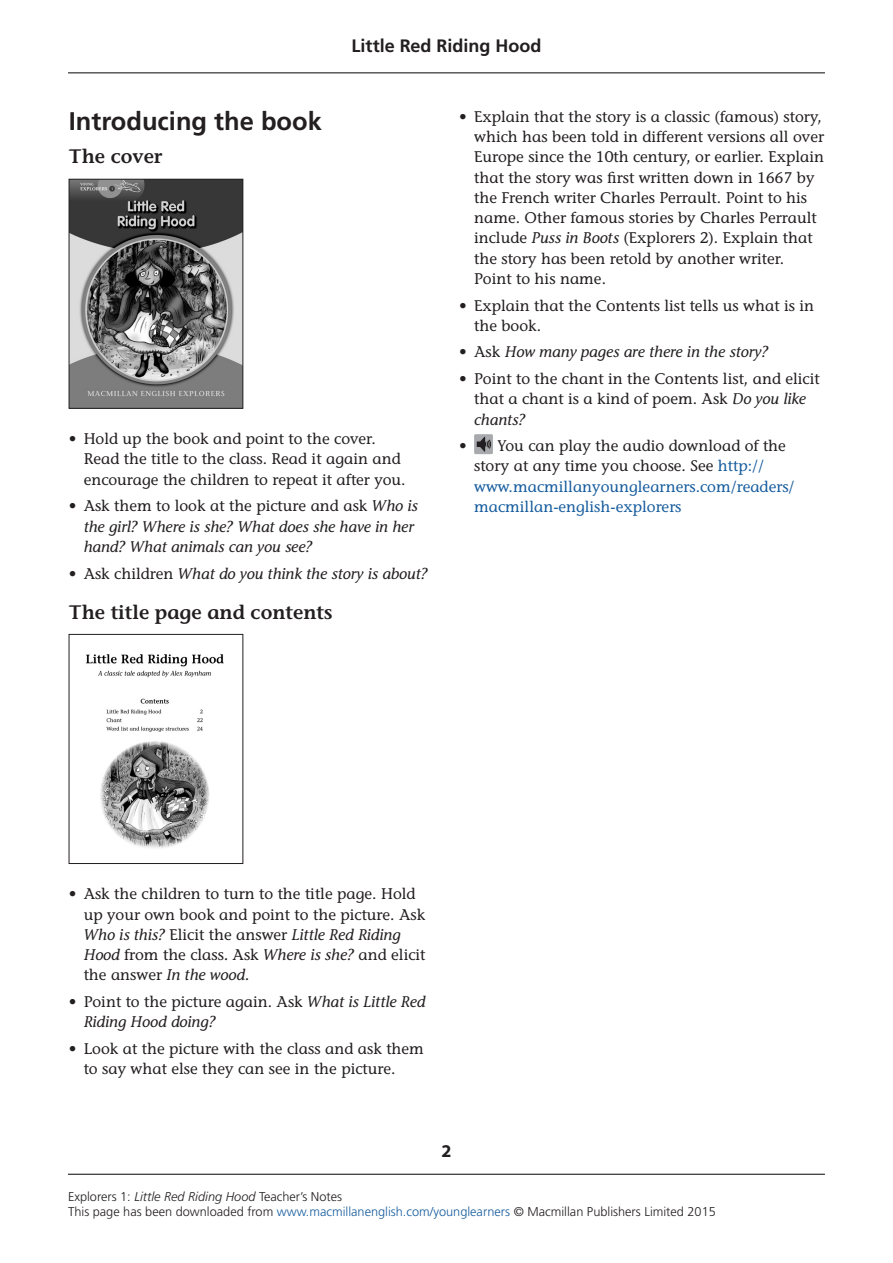
<style>
.page{position:relative;width:893px;height:1263px;background:#fff}
.page>*{position:absolute;margin:0;border:0;box-sizing:border-box;transform-origin:0 0}
.C_Head{font:700 25.5px "Frutiger LT Std";color:#231f20}
.D_Head{font:600 19.5px "Stone Informal Std";color:#231f20}
.Running_head{font:700 18px "Frutiger LT Std";color:#231f20}
.Folio{font:700 18px "Myriad Pro";color:#231f20}
._2_Text__bullet{font:500 15.3px/20.2px "Stone Informal Std";color:#231f20}
._2_Text__bullet-2{font:italic 500 15.3px/20.2px "Stone Informal Std";color:#231f20}
._2_Text__bullet-3{font:500 15.3px/20.2px "Stone Informal Std";color:#175d9e}
.Running_foot{font:300 12.75px "Frutiger LT Std";color:#231f20}
.s1{font-style:normal}
.s2{font-style:italic}
.s3{color:#231f20}
.s4{color:#175d9e}
</style>
<div class="page">
<hr style="left:68px;top:72px;width:757px;height:1px;background:#231f20">
<hr style="left:68px;top:1174px;width:757px;height:1px;background:#231f20">
<img style="left:71px;top:181px;width:170px;height:226px">
<div style="left:69px;top:179px;width:174px;height:230px;border:1px solid #231f20"></div>
<img style="left:86px;top:654px;width:138px;height:194px">
<div style="left:69px;top:634px;width:174px;height:230px;border:1px solid #231f20"></div>
<div style="left:474px;top:434px;width:19px;height:20px;background:#a8a9ad"></div>
<svg style="left:477px;top:437px;width:14px;height:15px"></svg>
<p class="Running_head" style="left:352px;top:35px;width:191px">Little Red Riding Hood</p>
<p class="C_Head" style="left:69px;top:106px;width:255px">Introducing the book</p>
<p class="D_Head" style="left:69px;top:145px;width:95px">The cover</p>
<p class="_2_Text__bullet" style="left:84px;top:429px;width:324px;text-indent:-15px">• Hold up the book and point to the cover.<br>Read the title to the class. Read it again and encourage the children to repeat it after you.</p>
<p class="_2_Text__bullet-2" style="left:84px;top:496px;width:336px;text-indent:-15px"><span class="s1">• Ask them to look at the picture and ask</span> Who is the girl? Where is she? What does she have in her hand? What animals can you see?</p>
<p class="_2_Text__bullet-2" style="left:69px;top:563px;width:361px"><span class="s1">• Ask children</span> What do you think the story is about?</p>
<p class="D_Head" style="left:69px;top:600px;width:265px">The title page and contents</p>
<p class="_2_Text__bullet" style="left:474px;top:106px;width:352px;text-indent:-15px">• Explain that the story is a classic (famous) story, which has been told in different versions all over Europe since the 10th century, or earlier. Explain that the story was first written down in 1667 by the French writer Charles Perrault. Point to his name. Other famous stories by Charles Perrault include <span class="s2">Puss in Boots</span> (Explorers 2). Explain that the story has been retold by another writer.<br>Point to his name.</p>
<p class="_2_Text__bullet" style="left:474px;top:295px;width:341px;text-indent:-15px">• Explain that the Contents list tells us what is in the book.</p>
<p class="_2_Text__bullet-2" style="left:459px;top:342px;width:311px"><span class="s1">• Ask</span> How many pages are there in the story?</p>
<p class="_2_Text__bullet" style="left:474px;top:369px;width:347px;text-indent:-15px">• Point to the chant in the Contents list, and elicit that a chant is a kind of poem. Ask <span class="s2">Do you like chants?</span></p>
<p class="_2_Text__bullet-3" style="left:474px;top:436px;width:322px;text-indent:-15px"><span class="s3">• You can play the audio download of the story at any time you choose. See</span> http:// www.macmillanyounglearners.com/readers/ macmillan-english-explorers</p>
<p class="_2_Text__bullet" style="left:84px;top:884px;width:343px;text-indent:-15px">• Ask the children to turn to the title page. Hold up your own book and point to the picture. Ask <span class="s2">Who is this?</span> Elicit the answer <span class="s2">Little Red Riding Hood</span> from the class<span class="s2">.</span> Ask <span class="s2">Where is she?</span> and elicit the answer <span class="s2">In the wood.</span></p>
<p class="_2_Text__bullet-2" style="left:84px;top:992px;width:343px;text-indent:-15px"><span class="s1">• Point to the picture again. Ask</span> What is Little Red<br>Riding Hood doing?</p>
<p class="_2_Text__bullet" style="left:84px;top:1038px;width:342px;text-indent:-15px">• Look at the picture with the class and ask them to say what else they can see in the picture.</p>
<p class="Folio" style="left:441px;top:1139px;width:11px">2</p>
<p class="Running_foot" style="left:68px;top:1189px;width:275px">Explorers 1: <span class="s2">Little Red Riding Hood</span> Teacher’s Notes</p>
<p class="Running_foot" style="left:68px;top:1204px;width:649px">This page has been downloaded from <span class="s4">www.macmillanenglish.com/younglearners</span> © Macmillan Publishers Limited 2015</p>
</div>
